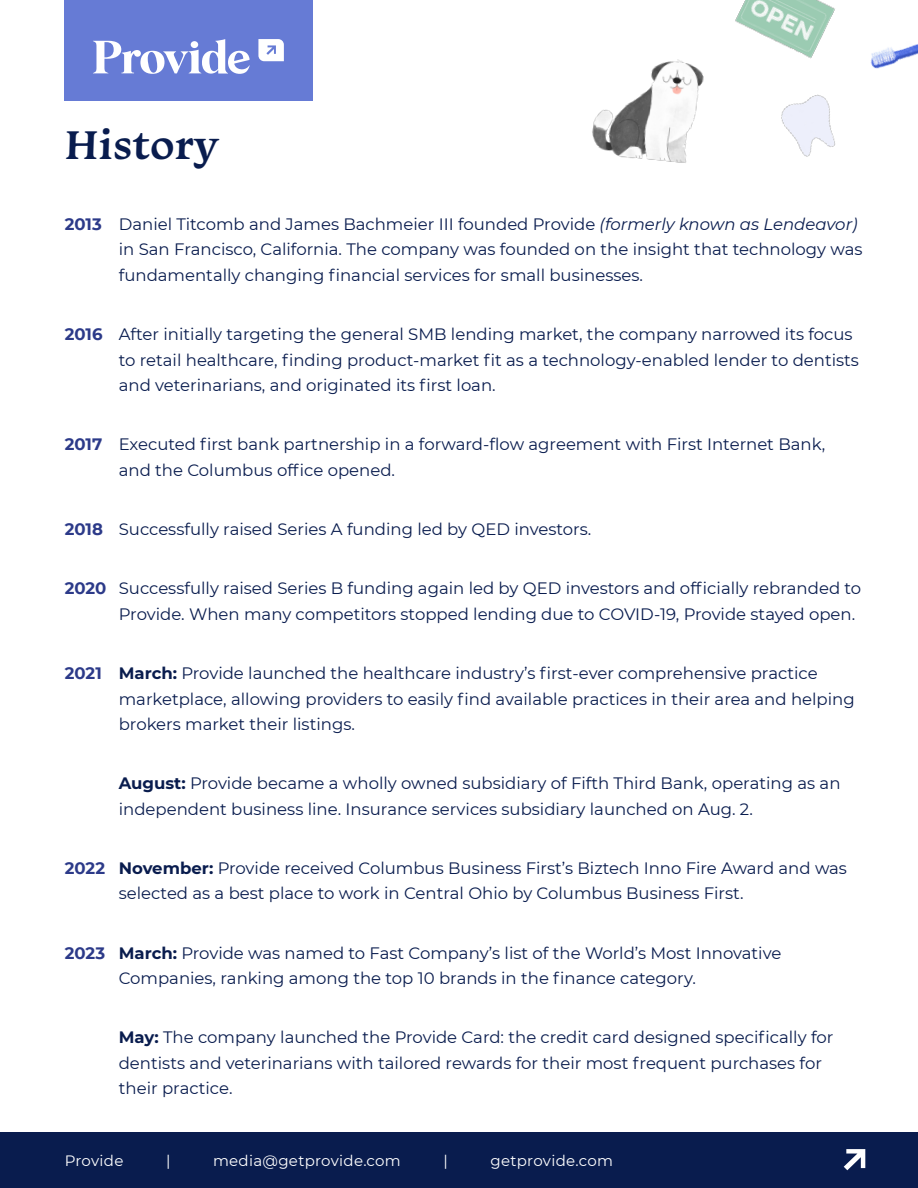
<style>
.page{position:relative;width:918px;height:1188px;background:#fff}
.page>*{position:absolute;margin:0;border:0;box-sizing:border-box;transform-origin:0 0}
.t1{font:600 42px "Monarcha";color:#091c4e}
.t2{font:16.5px/25.5px "Montserrat";color:#091c4e}
.t3{font:15px "Montserrat";letter-spacing:.02em;color:#fff}
.s1{font-weight:700;color:#2c3a89}
.s2{font-style:italic}
.s3{font-weight:700}
</style>
<div class="page">
<div style="left:65px;top:0;width:248px;height:101px;background:#667bd5"></div>
<img style="left:592px;top:59px;width:112px;height:104px">
<img style="left:735px;top:0;width:94px;height:59px">
<img style="left:781px;top:94px;width:54px;height:63px">
<img style="left:829px;top:5px;width:89px;height:136px">
<div style="left:0;top:1133px;width:918px;height:55px;background:#091c4e"></div>
<svg style="left:844px;top:1149px;width:21px;height:21px"></svg>
<svg style="left:93px;top:39px;width:157px;height:35px"></svg>
<svg style="left:258px;top:39px;width:26px;height:22px"></svg>
<h1 class="t1" style="left:65px;top:117px;width:154px">History</h1>
<p class="t2" style="left:119px;top:211px;width:745px;text-indent:-54px"><span class="s1">2013</span> Daniel Titcomb and James Bachmeier III founded Provide <span class="s2">(formerly known as Lendeavor) </span>in San Francisco, California. The company was founded on the insight that technology was fundamentally changing financial services for small businesses.</p>
<p class="t2" style="left:119px;top:321px;width:742px;text-indent:-54px"><span class="s1">2016</span> After initially targeting the general SMB lending market, the company narrowed its focus to retail healthcare, finding product-market fit as a technology-enabled lender to dentists and veterinarians, and originated its first loan.</p>
<p class="t2" style="left:119px;top:431px;width:708px;text-indent:-54px"><span class="s1">2017</span> Executed first bank partnership in a forward-flow agreement with First Internet Bank, and the Columbus office opened.</p>
<p class="t2" style="left:65px;top:516px;width:528px"><span class="s1">2018</span> Successfully raised Series A funding led by QED investors.</p>
<p class="t2" style="left:119px;top:575px;width:744px;text-indent:-54px"><span class="s1">2020</span> Successfully raised Series B funding again led by QED investors and officially rebranded to<br>Provide. When many competitors stopped lending due to COVID-19, Provide stayed open.</p>
<p class="t2" style="left:119px;top:660px;width:737px;text-indent:-54px"><span class="s1">2021</span> <span class="s3">March:</span> Provide launched the healthcare industry’s first-ever comprehensive practice marketplace, allowing providers to easily find available practices in their area and helping brokers market their listings.</p>
<p class="t2" style="left:119px;top:770px;width:723px"><span class="s3">August:</span> Provide became a wholly owned subsidiary of Fifth Third Bank, operating as an independent business line. Insurance services subsidiary launched on Aug. 2.</p>
<p class="t2" style="left:119px;top:855px;width:730px;text-indent:-54px"><span class="s1">2022</span> <span class="s3">November:</span> Provide received Columbus Business First’s Biztech Inno Fire Award and was selected as a best place to work in Central Ohio by Columbus Business First.</p>
<p class="t2" style="left:119px;top:940px;width:664px;text-indent:-54px"><span class="s1">2023</span> <span class="s3">March:</span> Provide was named to Fast Company’s list of the World’s Most Innovative<br>Companies, ranking among the top 10 brands in the finance category.</p>
<p class="t2" style="left:119px;top:1024px;width:716px"><span class="s3">May:</span> The company launched the Provide Card: the credit card designed specifically for dentists and veterinarians with tailored rewards for their most frequent purchases for their practice.</p>
<p class="t3" style="left:65px;top:1150px;width:60px">Provide</p>
<p class="t3" style="left:166px;top:1150px;width:6px">|</p>
<p class="t3" style="left:213px;top:1150px;width:189px">media@getprovide.com</p>
<p class="t3" style="left:443px;top:1150px;width:6px">|</p>
<p class="t3" style="left:491px;top:1150px;width:124px">getprovide.com</p>
</div>
